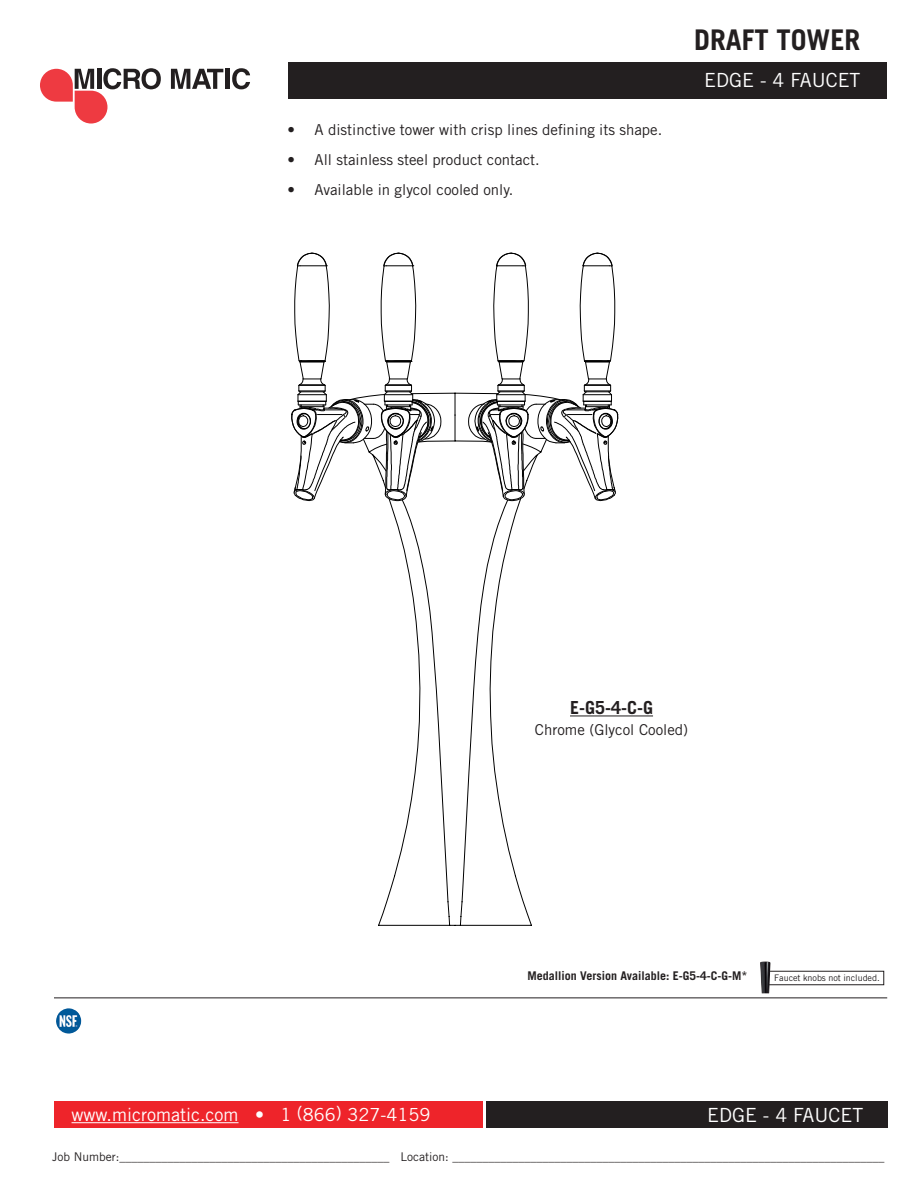
<style>
.page{position:relative;width:918px;height:1188px;background:#fff}
.page>*{position:absolute;margin:0;border:0;box-sizing:border-box;transform-origin:0 0}
.t1{font:700 28.5px "Trade Gothic LT Std";color:#231f20}
.t2{font:19.5px "Trade Gothic LT Std";color:#fff}
.t3{font:18px "Trade Gothic LT Std";color:#fff}
.t4{font:700 18px "Trade Gothic LT Std";color:#231f20}
.t5{font:15px "Trade Gothic LT Std";color:#231f20}
.t6{font:12px "Trade Gothic LT Std";color:#231f20}
.t7{font:700 12px "Trade Gothic LT Std";color:#231f20}
.Normal_subhead{font:9px "Trade Gothic LT Std";letter-spacing:-.005em;color:#231f20}
</style>
<div class="page">
<div style="left:288px;top:62px;width:599px;height:37px;background:#231f20"></div>
<svg style="left:40px;top:68px;width:121px;height:56px"></svg>
<svg style="left:171px;top:69px;width:52px;height:20px"></svg>
<hr style="left:225px;top:69px;width:4px;height:20px;background:#231f20">
<svg style="left:232px;top:68px;width:18px;height:21px"></svg>
<div style="left:54px;top:1101px;width:428px;height:27px;background:#ee242a"></div>
<div style="left:486px;top:1101px;width:401px;height:27px;background:#231f20"></div>
<hr style="left:54px;top:998px;width:833px;height:1px;background:#231f20">
<hr style="left:72px;top:1122px;width:167px;height:1px;background:#fff">
<div style="left:765px;top:971px;width:119px;height:14px;border:1px solid #231f20"></div>
<img style="left:760px;top:961px;width:11px;height:32px">
<hr style="left:570px;top:716px;width:83px;height:1px;background:#231f20">
<img style="left:56px;top:1008px;width:25px;height:26px">
<svg style="left:378px;top:393px;width:154px;height:533px"></svg>
<svg style="left:468px;top:253px;width:150px;height:248px"></svg>
<svg style="left:291px;top:253px;width:165px;height:248px"></svg>
<p class="t1" style="left:694px;top:22px;width:168px">DRAFT TOWER</p>
<p class="t5" style="left:288px;top:121px;width:376px">• A distinctive tower with crisp lines defining its shape.</p>
<p class="t5" style="left:288px;top:151px;width:254px">• All stainless steel product contact.</p>
<p class="t5" style="left:288px;top:181px;width:227px">• Available in glycol cooled only.</p>
<p class="t2" style="left:704px;top:68px;width:158px">EDGE - 4 FAUCET</p>
<p class="t4" style="left:570px;top:697px;width:85px">E-G5-4-C-G</p>
<p class="t5" style="left:535px;top:721px;width:155px">Chrome (Glycol Cooled)</p>
<h3 class="t3" style="left:72px;top:1104px;width:360px">www.micromatic.com • 1 (866) 327-4159</h3>
<p class="t7" style="left:528px;top:969px;width:222px">Medallion Version Available: E-G5-4-C-G-M*</p>
<p class="Normal_subhead" style="left:774px;top:972px;width:107px">Faucet knobs not included.</p>
<p class="t2" style="left:707px;top:1103px;width:158px">EDGE - 4 FAUCET</p>
<p class="t6" style="left:52px;top:1150px;width:834px">Job Number:_____________________________________________ Location: ________________________________________________________________________</p>
</div>
